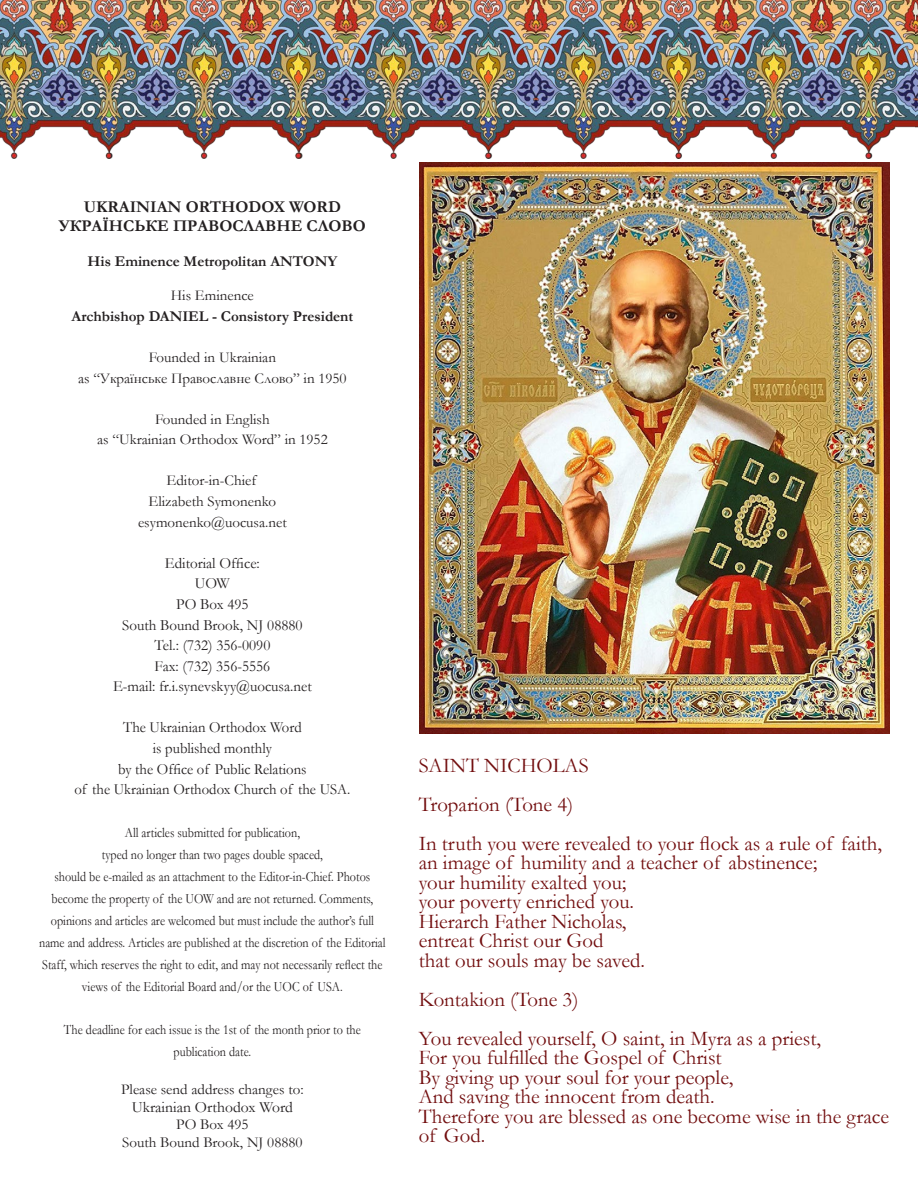
<style>
.page{position:relative;width:918px;height:1188px;background:#fff}
.page>*{position:absolute;margin:0;border:0;box-sizing:border-box;transform-origin:0 0}
.t1{font:21px/19.5px "Garamond";color:#720e0f}
.t2{font:700 16.5px/19px "Garamond";color:#231f20;text-align:center}
.t3{font:15.6px "Garamond";color:#231f20}
.t4{font:15.45px/20.5px "Garamond";color:#231f20;text-align:center}
.t5{font:15.45px/20.5px "Garamond";color:#231f20;text-align:center;scale:.95 1}
.t6{font:15px/20.5px "Garamond";color:#231f20;text-align:center}
.t7{font:700 15px "Garamond";color:#231f20}
.t8{font:14.1px/22px "Garamond";color:#231f20;text-align:center;scale:.86 1}
.t9{font:14.1px/22px "Garamond";color:#231f20;text-align:center;scale:.87 1}
</style>
<div class="page">
<img style="left:419px;top:163px;width:471px;height:570px">
<img style="left:0;top:0;width:915px;height:158px">
<img style="left:915px;top:0;width:3px;height:128px">
<p class="t2" style="left:59px;top:197px;width:308px">UKRAINIAN ORTHODOX WORD<br>УКРАЇНСЬКЕ ПРАВОСЛАВНЕ СЛОВО</p>
<p class="t7" style="left:88px;top:251px;width:251px">His Eminence Metropolitan ANTONY</p>
<p class="t6" style="left:171px;top:285px;width:84px">His Eminence</p>
<p class="t7" style="left:71px;top:306px;width:283px">Archbishop DANIEL - Consistory President</p>
<p class="t6" style="left:78px;top:347px;width:270px">Founded in Ukrainian<br>as “Українське Православне Слово” in 1950</p>
<p class="t6" style="left:97px;top:408px;width:232px">Founded in English<br>as “Ukrainian Orthodox Word” in 1952</p>
<p class="t6" style="left:138px;top:470px;width:150px">Editor-in-Chief<br>Elizabeth Symonenko esymonenko@uocusa.net</p>
<p class="t4" style="left:113px;top:552px;width:200px">Editorial Office:<br>UOW<br>PO Box 495<br>South Bound Brook, NJ 08880<br>Tel.: (732) 356-0090<br>Fax: (732) 356-5556<br>E-mail: fr.i.synevskyy@uocusa.net</p>
<p class="t5" style="left:74px;top:717px;width:292px">The Ukrainian Orthodox Word<br>is published monthly<br>by the Office of Public Relations<br>of the Ukrainian Orthodox Church of the USA.</p>
<p class="t8" style="left:39px;top:821px;width:404px">All articles submitted for publication,<br>typed no longer than two pages double spaced,<br>should be e-mailed as an attachment to the Editor-in-Chief. Photos become the property of the UOW and are not returned. Comments, opinions and articles are welcomed but must include the author’s full name and address. Articles are published at the discretion of the Editorial Staff, which reserves the right to edit, and may not necessarily reflect the views of the Editorial Board and/or the UOC of USA.</p>
<p class="t9" style="left:64px;top:1018px;width:343px">The deadline for each issue is the 1st of the month prior to the publication date.</p>
<p class="t6" style="left:121px;top:1079px;width:184px">Please send address changes to:</p>
<p class="t3" style="left:132px;top:1097px;width:163px">Ukrainian Orthodox Word</p>
<p class="t6" style="left:122px;top:1116px;width:182px;line-height:17.5px">PO Box 495<br>South Bound Brook, NJ 08880</p>
<p class="t1" style="left:419px;top:745px;width:465px;line-height:39px">SAINT NICHOLAS<br>Troparion (Tone 4)<br>In truth you were revealed to your flock as a rule of faith,</p>
<p class="t1" style="left:419px;top:852px;width:400px">an image of humility and a teacher of abstinence; your humility exalted you;<br>your poverty enriched you.<br>Hierarch Father Nicholas,<br>entreat Christ our God<br>that our souls may be saved.</p>
<p class="t1" style="left:419px;top:979px;width:404px;line-height:39px">Kontakion (Tone 3)<br>You revealed yourself, O saint, in Myra as a priest,</p>
<p class="t1" style="left:419px;top:1047px;width:472px">For you fulfilled the Gospel of Christ<br>By giving up your soul for your people,<br>And saving the innocent from death.<br>Therefore you are blessed as one become wise in the grace of God.</p>
</div>
